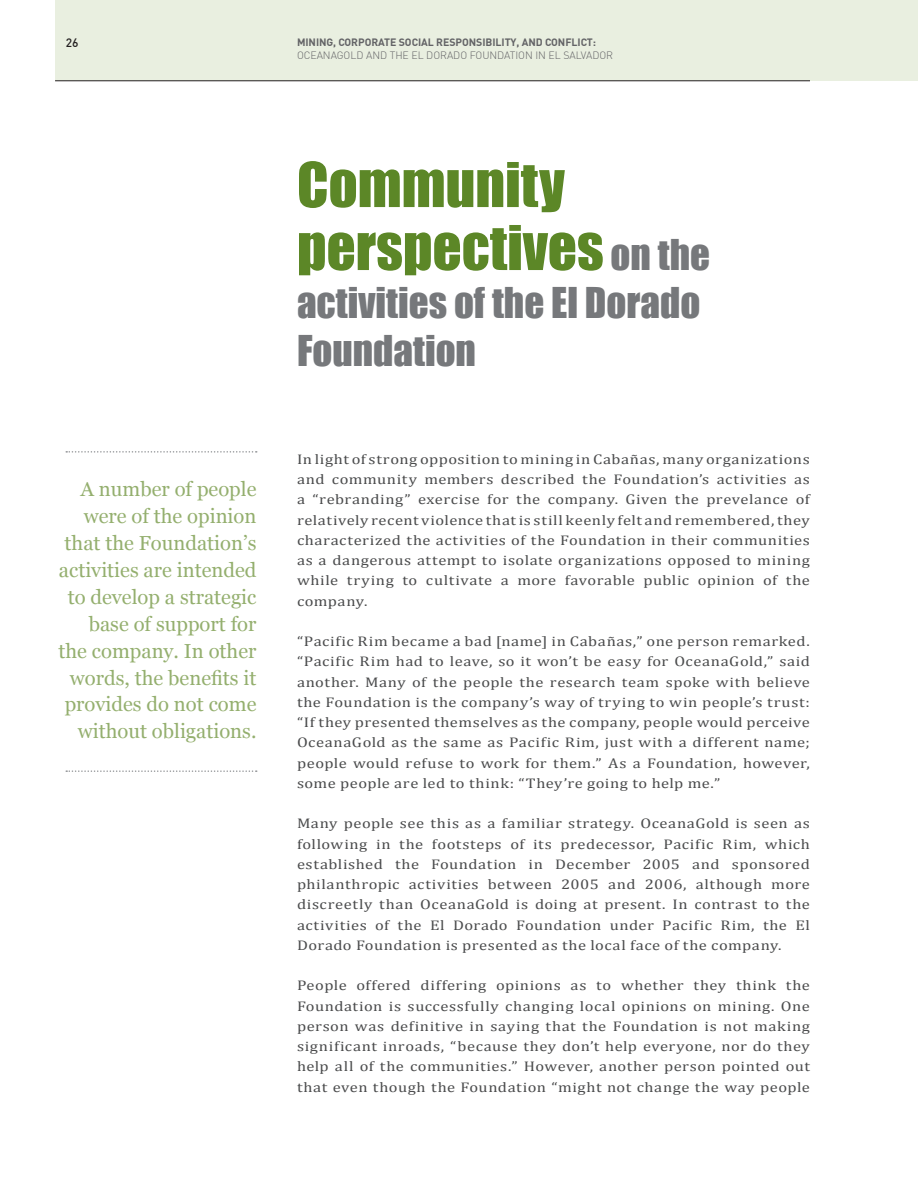
<style>
.page{position:relative;width:918px;height:1188px;background:#fff}
.page>*{position:absolute;margin:0;border:0;box-sizing:border-box;transform-origin:0 0}
.t1{font:57px/63px "Impact";color:#5c8727}
.t2{font:39px/48px "Impact";color:#76787b}
.t3{font:20.25px/27px "Georgia";color:#94af6e;text-align:right}
.t4{font:14.1px/20.2px "Cambria";letter-spacing:.025em;color:#4b4c4d;text-align:justify;scale:1.18 1}
.t5{font:500 12px "DIN Pro";color:#231f20}
.t6{font:700 10.5px "DIN Pro";letter-spacing:-.005em;color:#636366}
.t7{font:300 10.5px "DIN Pro";letter-spacing:-.005em;color:#636366}
.s1{font-size:39px;color:#76787b}
</style>
<div class="page">
<div style="left:55px;top:0;width:863px;height:81px;background:#e9efe0"></div>
<hr style="left:55px;top:80px;width:755px;height:1px;background:#231f20">
<svg style="left:66px;top:770px;width:191px;height:2px"></svg>
<svg style="left:66px;top:451px;width:191px;height:2px"></svg>
<p class="t5" style="left:66px;top:35px;width:14px">26</p>
<p class="t6" style="left:297px;top:35px;width:301px">MINING, CORPORATE SOCIAL RESPONSIBILITY, AND CONFLICT:</p>
<p class="t7" style="left:297px;top:49px;width:318px">OCEANAGOLD AND THE EL DORADO FOUNDATION IN EL SALVADOR</p>
<p class="t3" style="left:59px;top:474px;width:199px">A number of people were of the opinion that the Foundation’s activities are intended to develop a strategic base of support for the company. In other words, the benefits it provides do not come without obligations.</p>
<p class="t1" style="left:297px;top:152px;width:415px">Community perspectives <span class="s1">on the</span></p>
<p class="t2" style="left:297px;top:278px;width:405px">activities of the El Dorado<br>Foundation</p>
<p class="t4" style="left:297px;top:449px;width:436px">In light of strong opposition to mining in Cabañas, many organizations and community members described the Foundation’s activities as a “rebranding” exercise for the company. Given the prevelance of relatively recent violence that is still keenly felt and remembered, they characterized the activities of the Foundation in their communities as a dangerous attempt to isolate organizations opposed to mining while trying to cultivate a more favorable public opinion of the company.</p>
<p class="t4" style="left:297px;top:631px;width:436px">“Pacific Rim became a bad [name] in Cabañas,” one person remarked. “Pacific Rim had to leave, so it won’t be easy for OceanaGold,” said another. Many of the people the research team spoke with believe the Foundation is the company’s way of trying to win people’s trust: “If they presented themselves as the company, people would perceive OceanaGold as the same as Pacific Rim, just with a different name; people would refuse to work for them.” As a Foundation, however, some people are led to think: “They’re going to help me.”</p>
<p class="t4" style="left:297px;top:813px;width:436px">Many people see this as a familiar strategy. OceanaGold is seen as following in the footsteps of its predecessor, Pacific Rim, which established the Foundation in December 2005 and sponsored philanthropic activities between 2005 and 2006, although more discreetly than OceanaGold is doing at present. In contrast to the activities of the El Dorado Foundation under Pacific Rim, the El Dorado Foundation is presented as the local face of the company.</p>
<p class="t4" style="left:297px;top:975px;width:436px">People offered differing opinions as to whether they think the Foundation is successfully changing local opinions on mining. One person was definitive in saying that the Foundation is not making significant inroads, “because they don’t help everyone, nor do they help all of the communities.” However, another person pointed out that even though the Foundation “might not change the way people</p>
</div>
